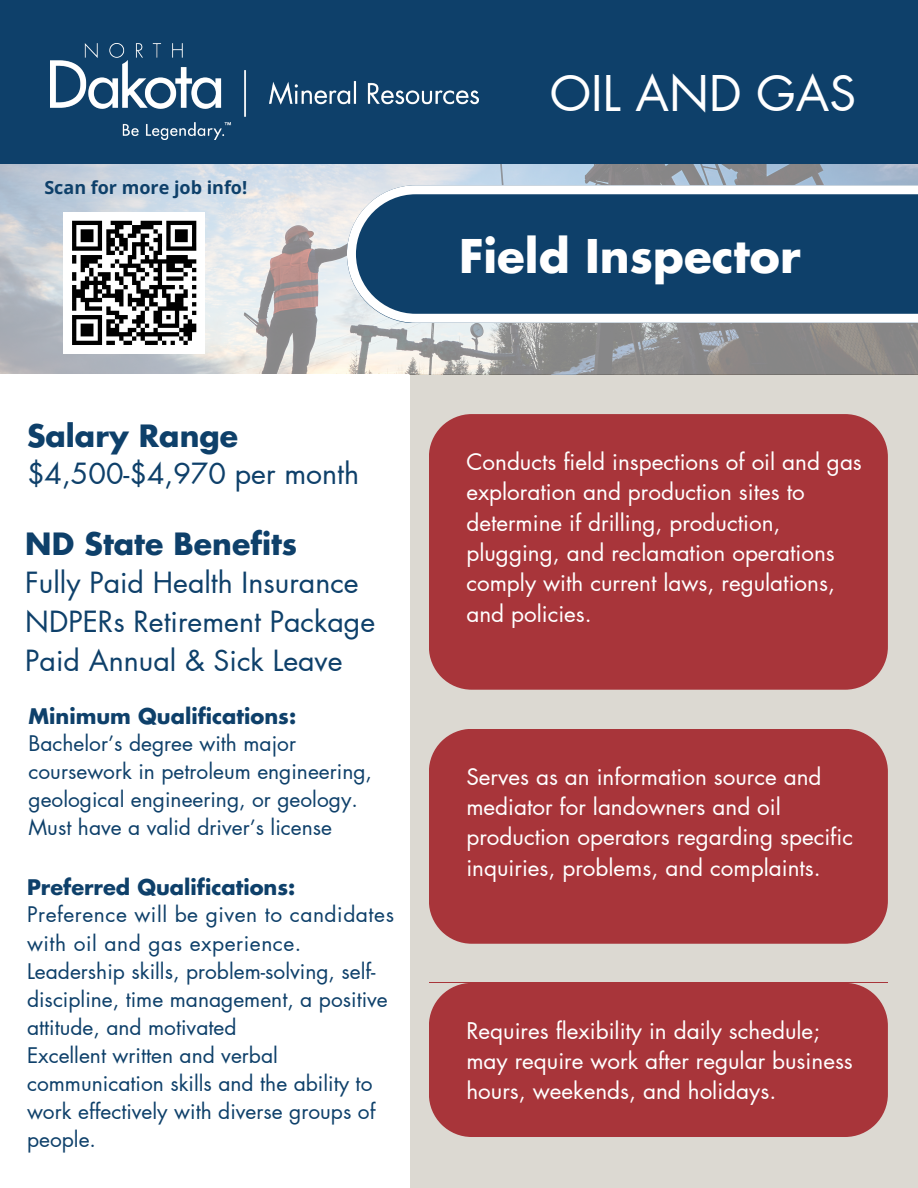
<style>
.page{position:relative;width:918px;height:1188px;background:#fff}
.page>*{position:absolute;margin:0;border:0;box-sizing:border-box;transform-origin:0 0}
.t1{font:48px "Futura LT Pro";color:#fff}
.t2{font:700 45.45px "Futura LT Pro";color:#fff}
.t3{font:700 30px "Futura LT Pro";color:#0e406a}
.t4{font:28.5px/39.3px "Futura LT Pro";color:#0e406a}
.t5{font:22.5px/30.3px "Futura LT Pro";color:#fff}
.t6{font:21px/28.2px "Futura LT Pro";color:#0e406a}
.t7{font:21px/28.2px "Futura LT Pro";letter-spacing:.025em;color:#0e406a}
.t8{font:700 21px "Futura LT Pro";color:#0e406a}
.t9{font:700 18px "Open Sans";color:#0e406a}
</style>
<div class="page">
<div style="left:410px;top:374px;width:508px;height:814px;background:#dcd9d2"></div>
<img style="left:0;top:164px;width:918px;height:211px">
<div style="left:0;top:0;width:918px;height:164px;background:#0e406a"></div>
<img style="left:51px;top:44px;width:427px;height:95px">
<div style="left:64px;top:212px;width:141px;height:142px;background:#fff"></div>
<svg style="left:72px;top:220px;width:125px;height:125px"></svg>
<div style="left:0;top:374px;width:408px;height:814px;background:#fff"></div>
<svg style="left:339px;top:178px;width:579px;height:153px;background:#426888"></svg>
<div style="left:429px;top:414px;width:459px;height:276px;background:#a8353a"></div>
<div style="left:429px;top:729px;width:459px;height:215px;background:#a8353a"></div>
<div style="left:429px;top:983px;width:459px;height:154px;background:#a8353a"></div>
<p class="t9" style="left:44px;top:175px;width:204px">Scan for more job info!</p>
<p class="t3" style="left:27px;top:422px;width:213px">Salary Range</p>
<p class="t4" style="left:27px;top:455px;width:334px">$4,500-$4,970 per month</p>
<p class="t3" style="left:25px;top:530px;width:273px">ND State Benefits</p>
<p class="t4" style="left:25px;top:564px;width:351px">Fully Paid Health Insurance<br>NDPERs Retirement Package<br>Paid Annual &amp; Sick Leave</p>
<p class="t8" style="left:29px;top:706px;width:269px">Minimum Qualifications:</p>
<p class="t6" style="left:29px;top:730px;width:345px">Bachelor’s degree with major coursework in petroleum engineering, geological engineering, or geology.<br>Must have a valid driver’s license</p>
<p class="t8" style="left:27px;top:878px;width:270px">Preferred Qualifications:</p>
<p class="t7" style="left:27px;top:901px;width:369px">Preference will be given to candidates with oil and gas experience.</p>
<p class="t6" style="left:27px;top:958px;width:362px">Leadership skills, problem-solving, self&shy;discipline, time management, a positive attitude, and motivated</p>
<p class="t6" style="left:27px;top:1042px;width:350px">Excellent written and verbal communication skills and the ability to work effectively with diverse groups of people.</p>
<p class="t1" style="left:550px;top:71px;width:308px">OIL AND GAS</p>
<p class="t2" style="left:459px;top:236px;width:343px">Field Inspector</p>
<p class="t5" style="left:466px;top:447px;width:397px">Conducts field inspections of oil and gas exploration and production sites to determine if drilling, production, plugging, and reclamation operations comply with current laws, regulations, and policies.</p>
<p class="t5" style="left:466px;top:762px;width:388px">Serves as an information source and mediator for landowners and oil production operators regarding specific inquiries, problems, and complaints.</p>
<p class="t5" style="left:466px;top:1016px;width:388px">Requires flexibility in daily schedule; may require work after regular business hours, weekends, and holidays.</p>
</div>
